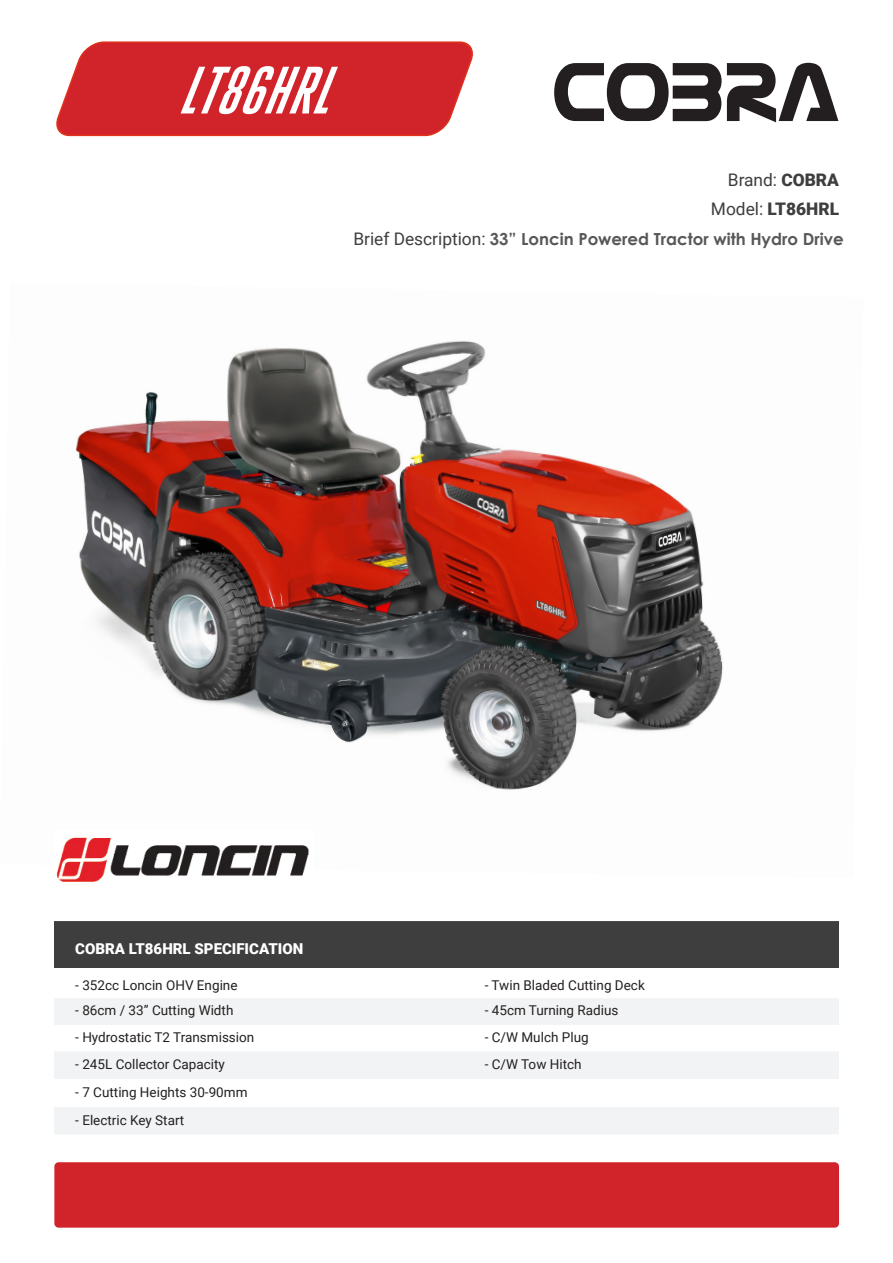
<style>
.page{position:relative;width:893px;height:1263px;background:#fff}
.page>*{position:absolute;margin:0;border:0;box-sizing:border-box;transform-origin:0 0}
.t1{font:italic 700 66.75px "Heroic Condensed";color:#fff}
.t2{font:17.4px/29.7px "Roboto";color:#3e3e3f;text-align:right}
.t3{font:700 16.65px "Century Gothic";color:#57585a}
.t4{font:900 15px "Roboto";color:#fff}
.t5{font:13.5px "Roboto";color:#231f20}
.s1{font-weight:900}
.s2{font-family:"Roboto";font-weight:400;font-size:17.4px;color:#3e3e3f}
</style>
<div class="page">
<img style="left:75px;top:341px;width:648px;height:449px">
<div style="left:54px;top:1162px;width:785px;height:66px;background:#d1232a"></div>
<div style="left:54px;top:921px;width:785px;height:47px;background:#3e3e3f"></div>
<div style="left:54px;top:998px;width:785px;height:27px;background:#f2f3f4"></div>
<div style="left:54px;top:1052px;width:785px;height:27px;background:#f2f3f4"></div>
<div style="left:54px;top:1107px;width:785px;height:27px;background:#f2f3f4"></div>
<svg style="left:56px;top:41px;width:417px;height:96px;background:#d53439"></svg>
<svg style="left:554px;top:63px;width:284px;height:59px"></svg>
<img style="left:56px;top:837px;width:253px;height:45px">
<p class="t1" style="left:177px;top:54px;width:181px">LT86HRL</p>
<p class="t2" style="left:711px;top:164px;width:130px">Brand: <span class="s1">COBRA<br></span>Model: <span class="s1">LT86HRL</span></p>
<p class="t3" style="left:353px;top:226px;width:492px"><span class="s2">Brief Description:</span> 33” Loncin Powered Tractor with Hydro Drive</p>
<p class="t4" style="left:75px;top:938px;width:229px">COBRA LT86HRL SPECIFICATION</p>
<p class="t5" style="left:75px;top:975px;width:164px">- 352cc Loncin OHV Engine</p>
<p class="t5" style="left:485px;top:975px;width:162px">- Twin Bladed Cutting Deck</p>
<p class="t5" style="left:75px;top:1001px;width:160px">- 86cm / 33” Cutting Width</p>
<p class="t5" style="left:485px;top:1001px;width:135px">- 45cm Turning Radius</p>
<p class="t5" style="left:75px;top:1027px;width:181px">- Hydrostatic T2 Transmission</p>
<p class="t5" style="left:485px;top:1027px;width:105px">- C/W Mulch Plug</p>
<p class="t5" style="left:75px;top:1055px;width:151px">- 245L Collector Capacity</p>
<p class="t5" style="left:485px;top:1055px;width:98px">- C/W Tow Hitch</p>
<p class="t5" style="left:75px;top:1083px;width:174px">- 7 Cutting Heights 30-90mm</p>
<p class="t5" style="left:75px;top:1110px;width:111px">- Electric Key Start</p>
</div>
